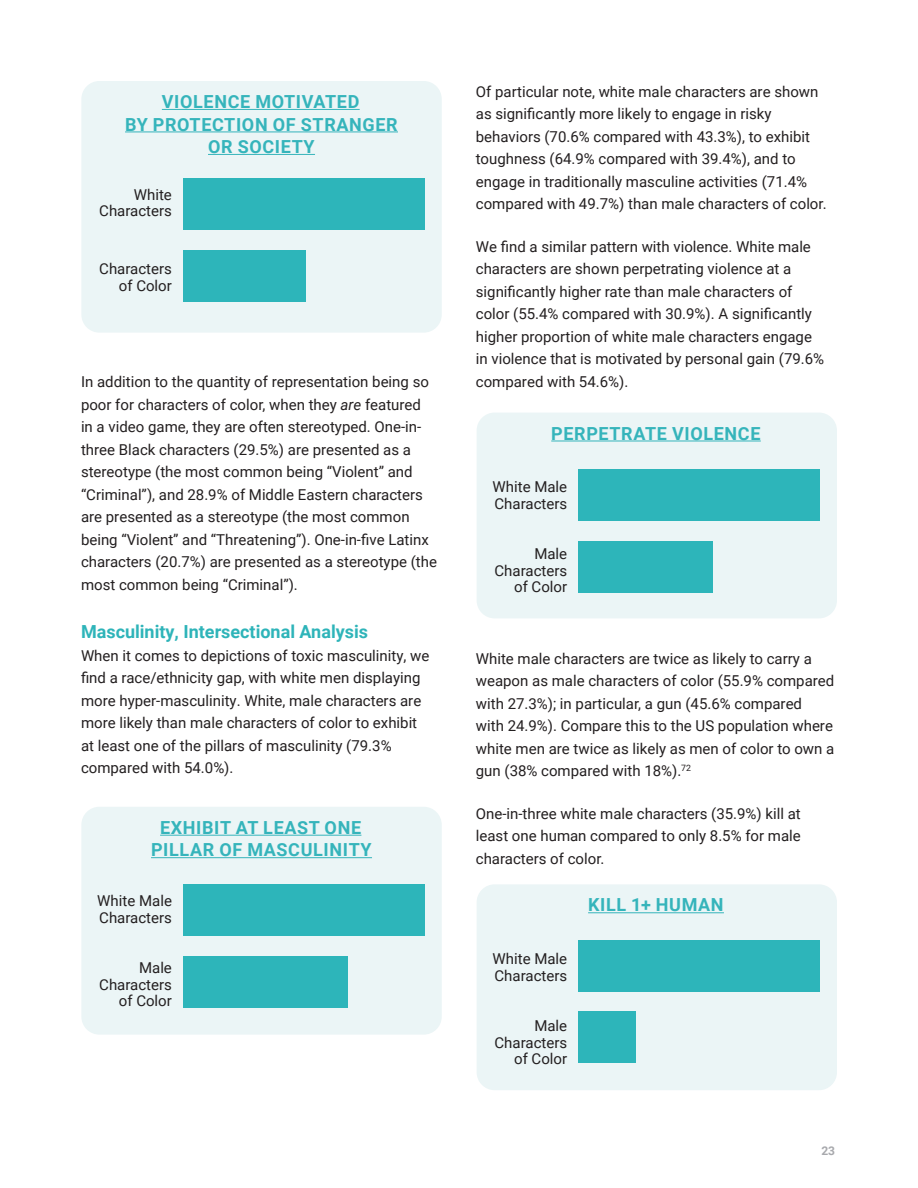
<style>
.page{position:relative;width:918px;height:1188px;background:#fff}
.page>*{position:absolute;margin:0;border:0;box-sizing:border-box;transform-origin:0 0}
.body_copy{font:700 18px/22.5px "Roboto";letter-spacing:.035em;color:#35b4bb;text-align:center}
.sub_head_2{font:700 18px "Roboto";color:#2eb4b9}
.body_copy-2{font:15px/22.5px "Roboto";color:#231f20}
.t1{font:700 12px "Roboto";color:#a8a9ad}
.s1{font-style:italic}
</style>
<div class="page">
<div style="left:81px;top:81px;width:361px;height:252px;background:#ebf5f6;border-radius:18px"></div>
<hr style="left:162px;top:109px;width:198px;height:1px;background:#35b4bb">
<hr style="left:125px;top:131px;width:273px;height:1px;background:#35b4bb">
<hr style="left:208px;top:154px;width:107px;height:1px;background:#35b4bb">
<div style="left:81px;top:807px;width:361px;height:228px;background:#ebf5f6;border-radius:18px"></div>
<hr style="left:160px;top:835px;width:201px;height:1px;background:#35b4bb">
<hr style="left:151px;top:857px;width:221px;height:1px;background:#35b4bb">
<div style="left:477px;top:413px;width:360px;height:205px;background:#ebf5f6;border-radius:18px"></div>
<hr style="left:551px;top:441px;width:210px;height:1px;background:#35b4bb">
<div style="left:477px;top:884px;width:360px;height:206px;background:#ebf5f6;border-radius:18px"></div>
<hr style="left:588px;top:912px;width:136px;height:1px;background:#35b4bb">
<div style="left:183px;top:178px;width:242px;height:52px;background:#2db5ba"></div>
<div style="left:183px;top:250px;width:123px;height:51px;background:#2db5ba"></div>
<div style="left:183px;top:884px;width:242px;height:52px;background:#2db5ba"></div>
<div style="left:183px;top:956px;width:165px;height:51px;background:#2db5ba"></div>
<div style="left:578px;top:469px;width:242px;height:52px;background:#2db5ba"></div>
<div style="left:578px;top:541px;width:135px;height:51px;background:#2db5ba"></div>
<div style="left:578px;top:940px;width:242px;height:52px;background:#2db5ba"></div>
<div style="left:578px;top:1012px;width:58px;height:51px;background:#2db5ba"></div>
<p class="body_copy" style="left:125px;top:90px;width:274px">VIOLENCE MOTIVATED<br>BY PROTECTION OF STRANGER<br>OR SOCIETY</p>
<p class="body_copy-2" style="left:99px;top:186px;width:74px;line-height:16.5px;text-align:right">White<br>Characters</p>
<p class="body_copy-2" style="left:99px;top:260px;width:74px;line-height:16.5px;text-align:right">Characters of Color</p>
<p class="body_copy-2" style="left:81px;top:370px;width:358px">In addition to the quantity of representation being so poor for characters of color, when they <span class="s1">are</span> featured<br>in a video game, they are often stereotyped. One-in&shy;three Black characters (29.5%) are presented as a stereotype (the most common being “Violent” and “Criminal”), and 28.9% of Middle Eastern characters are presented as a stereotype (the most common being “Violent” and “Threatening”). One-in-five Latinx characters (20.7%) are presented as a stereotype (the most common being “Criminal”).</p>
<p class="sub_head_2" style="left:81px;top:619px;width:289px">Masculinity, Intersectional Analysis</p>
<p class="body_copy-2" style="left:81px;top:644px;width:350px">When it comes to depictions of toxic masculinity, we find a race/ethnicity gap, with white men displaying more hyper-masculinity. White, male characters are more likely than male characters of color to exhibit at least one of the pillars of masculinity (79.3% compared with 54.0%).</p>
<p class="body_copy" style="left:151px;top:816px;width:222px">EXHIBIT AT LEAST ONE<br>PILLAR OF MASCULINITY</p>
<p class="body_copy-2" style="left:97px;top:892px;width:76px;line-height:16.5px">White Male<br>Characters</p>
<p class="body_copy-2" style="left:99px;top:959px;width:74px;line-height:16.5px;text-align:right">Male<br>Characters of Color</p>
<p class="body_copy-2" style="left:476px;top:80px;width:352px">Of particular note, white male characters are shown as significantly more likely to engage in risky behaviors (70.6% compared with 43.3%), to exhibit toughness (64.9% compared with 39.4%), and to engage in traditionally masculine activities (71.4% compared with 49.7%) than male characters of color.</p>
<p class="body_copy-2" style="left:476px;top:235px;width:350px">We find a similar pattern with violence. White male characters are shown perpetrating violence at a significantly higher rate than male characters of color (55.4% compared with 30.9%). A significantly higher proportion of white male characters engage in violence that is motivated by personal gain (79.6% compared with 54.6%).</p>
<p class="body_copy" style="left:551px;top:421px;width:211px">PERPETRATE VIOLENCE</p>
<p class="body_copy-2" style="left:493px;top:478px;width:76px;line-height:16.5px">White Male<br>Characters</p>
<p class="body_copy-2" style="left:495px;top:545px;width:74px;line-height:16.5px;text-align:right">Male<br>Characters of Color</p>
<p class="body_copy-2" style="left:476px;top:647px;width:360px">White male characters are twice as likely to carry a weapon as male characters of color (55.9% compared with 27.3%); in particular, a gun (45.6% compared<br>with 24.9%). Compare this to the US population where white men are twice as likely as men of color to own a gun (38% compared with 18%).<sup>72</sup></p>
<p class="body_copy-2" style="left:476px;top:802px;width:326px;text-align:justify">One-in-three white male characters (35.9%) kill at least one human compared to only 8.5% for male characters of color.</p>
<p class="body_copy-2" style="left:493px;top:950px;width:76px;line-height:16.5px">White Male<br>Characters</p>
<p class="body_copy-2" style="left:495px;top:1017px;width:74px;line-height:16.5px;text-align:right">Male<br>Characters of Color</p>
<p class="body_copy" style="left:588px;top:893px;width:137px">KILL 1+ HUMAN</p>
<p class="t1" style="left:821px;top:1143px;width:15px">23</p>
</div>
